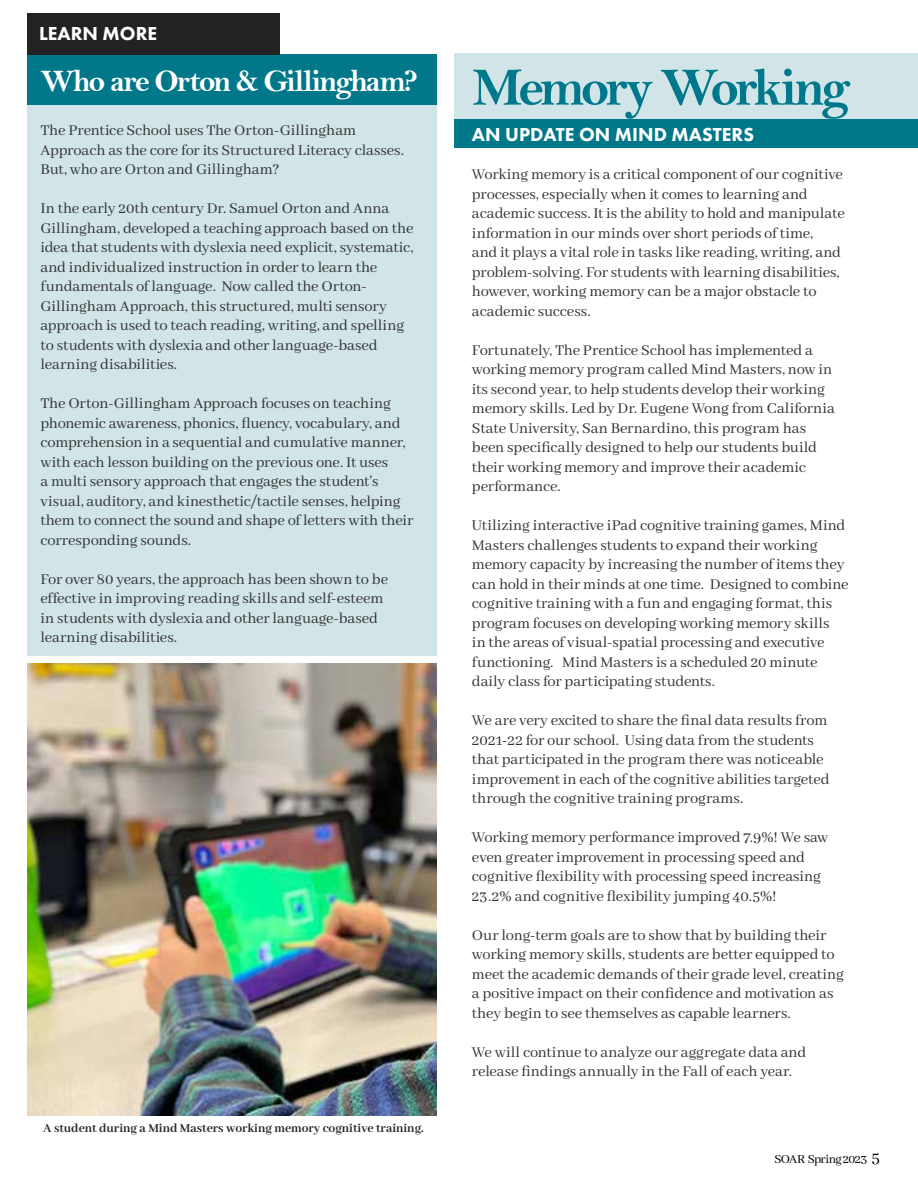
<style>
.page{position:relative;width:918px;height:1188px;background:#fff}
.page>*{position:absolute;margin:0;border:0;box-sizing:border-box;transform-origin:0 0}
.t1{font:54px "Bell MT Bold";letter-spacing:-.075em;color:#00788c}
.t2{font:31.5px "Bell MT Bold";letter-spacing:-.05em;color:#fff}
.t3{font:800 19.5px "Futura PT";color:#fff}
.t4{font:16.5px/19.5px "Abhaya Libre";letter-spacing:-.005em;color:#333}
.t5{font:700 13.5px "Abhaya Libre";letter-spacing:-.005em;color:#222}
.t6{font:13.5px "Abhaya Libre";letter-spacing:-.04em;color:#000101}
.s1{font-size:18px;color:#000}
</style>
<div class="page">
<div style="left:27px;top:103px;width:409px;height:553px;background:#d1e4e7"></div>
<div style="left:27px;top:54px;width:409px;height:51px;background:#007889"></div>
<div style="left:454px;top:53px;width:464px;height:85px;background:#d1e4e7"></div>
<div style="left:454px;top:119px;width:464px;height:28px;background:#007889"></div>
<div style="left:27px;top:13px;width:253px;height:41px;background:#222"></div>
<img style="left:27px;top:663px;width:409px;height:453px">
<p class="t3" style="left:39px;top:22px;width:120px">LEARN MORE</p>
<h2 class="t2" style="left:41px;top:62px;width:379px">Who are Orton &amp; Gillingham?</h2>
<p class="t4" style="left:40px;top:121px;width:365px">The Prentice School uses The Orton-Gillingham<br>Approach as the core for its Structured Literacy classes.<br>But, who are Orton and Gillingham?</p>
<p class="t4" style="left:40px;top:199px;width:375px">In the early 20th century Dr. Samuel Orton and Anna Gillingham, developed a teaching approach based on the idea that students with dyslexia need explicit, systematic, and individualized instruction in order to learn the fundamentals of language. Now called the Orton-Gillingham Approach, this structured, multi sensory approach is used to teach reading, writing, and spelling to students with dyslexia and other language-based learning disabilities.</p>
<p class="t4" style="left:40px;top:394px;width:375px">The Orton-Gillingham Approach focuses on teaching phonemic awareness, phonics, fluency, vocabulary, and comprehension in a sequential and cumulative manner, with each lesson building on the previous one. It uses<br>a multi sensory approach that engages the student's visual, auditory, and kinesthetic/tactile senses, helping them to connect the sound and shape of letters with their corresponding sounds.</p>
<p class="t4" style="left:40px;top:570px;width:349px">For over 80 years, the approach has been shown to be effective in improving reading skills and self-esteem in students with dyslexia and other language-based learning disabilities.</p>
<p class="t5" style="left:43px;top:1121px;width:382px">A student during a Mind Masters working memory cognitive training.</p>
<h1 class="t1" style="left:472px;top:55px;width:380px">Memory Working</h1>
<p class="t3" style="left:472px;top:122px;width:284px">AN UPDATE ON MIND MASTERS</p>
<p class="t4" style="left:472px;top:165px;width:374px">Working memory is a critical component of our cognitive processes, especially when it comes to learning and academic success. It is the ability to hold and manipulate information in our minds over short periods of time,<br>and it plays a vital role in tasks like reading, writing, and problem-solving. For students with learning disabilities, however, working memory can be a major obstacle to academic success.</p>
<p class="t4" style="left:472px;top:341px;width:364px">Fortunately, The Prentice School has implemented a working memory program called Mind Masters, now in its second year, to help students develop their working memory skills. Led by Dr. Eugene Wong from California State University, San Bernardino, this program has been specifically designed to help our students build their working memory and improve their academic performance.</p>
<p class="t4" style="left:472px;top:516px;width:378px">Utilizing interactive iPad cognitive training games, Mind Masters challenges students to expand their working memory capacity by increasing the number of items they can hold in their minds at one time. Designed to combine cognitive training with a fun and engaging format, this program focuses on developing working memory skills<br>in the areas of visual-spatial processing and executive functioning. Mind Masters is a scheduled 20 minute daily class for participating students.</p>
<p class="t4" style="left:472px;top:711px;width:359px">We are very excited to share the final data results from 2021-22 for our school. Using data from the students that participated in the program there was noticeable improvement in each of the cognitive abilities targeted through the cognitive training programs.</p>
<p class="t4" style="left:472px;top:829px;width:358px">Working memory performance improved 7.9%! We saw even greater improvement in processing speed and cognitive flexibility with processing speed increasing 23.2% and cognitive flexibility jumping 40.5%!</p>
<p class="t4" style="left:472px;top:926px;width:373px">Our long-term goals are to show that by building their working memory skills, students are better equipped to meet the academic demands of their grade level, creating a positive impact on their confidence and motivation as they begin to see themselves as capable learners.</p>
<p class="t4" style="left:472px;top:1043px;width:336px">We will continue to analyze our aggregate data and release findings annually in the Fall of each year.</p>
<p class="t6" style="left:775px;top:1151px;width:107px">SOAR Spring 2023 <span class="s1">5</span></p>
</div>
